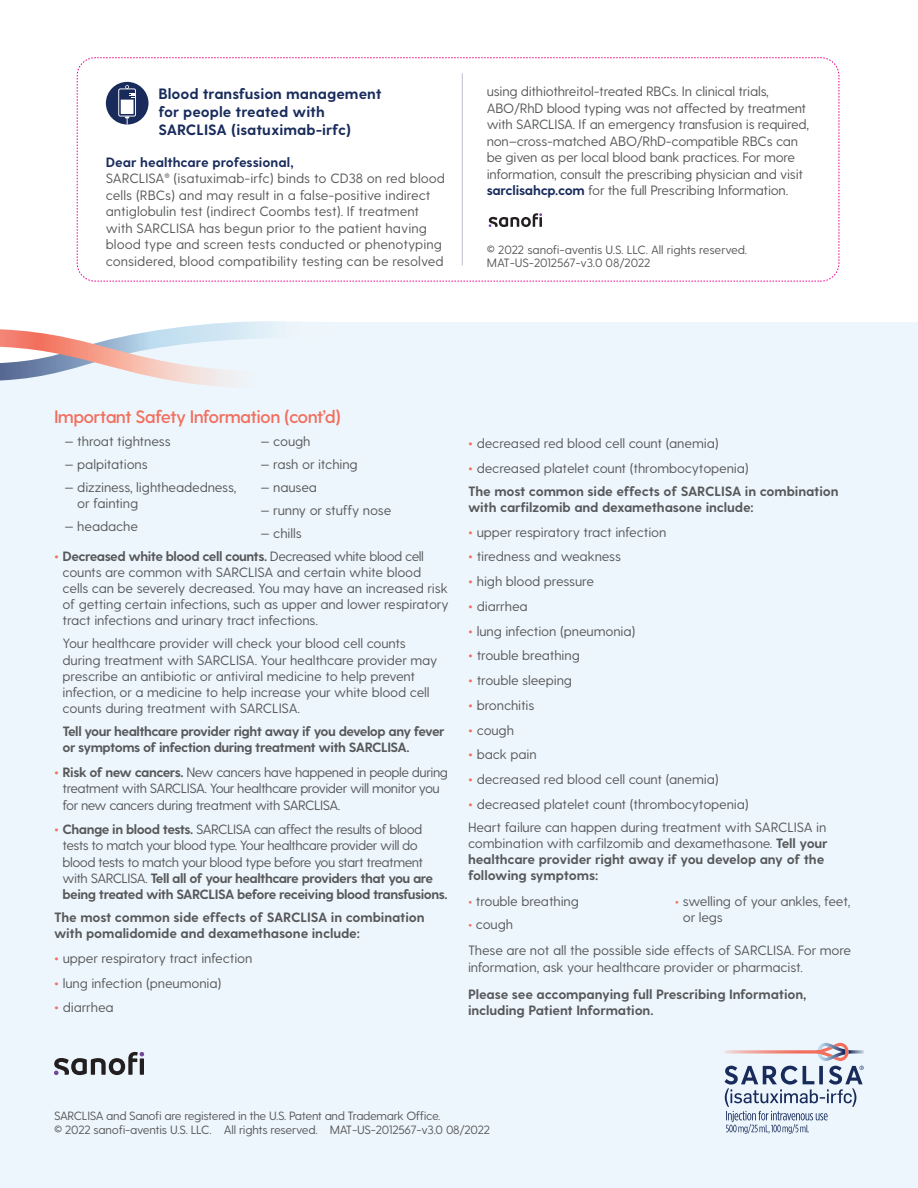
<style>
.page{position:relative;width:918px;height:1188px;background:#fff}
.page>*{position:absolute;margin:0;border:0;box-sizing:border-box;transform-origin:0 0}
.body{font:600 18px "Greycliff CF";letter-spacing:-.04em;color:#f26e5d}
.subhead{font:700 15px/18px "Greycliff CF";color:#182b5b}
.subhead-2{font:13.5px/16.2px "Greycliff CF";letter-spacing:-.015em;color:#57585a}
.subhead-3{font:13.5px/16.2px "Greycliff CF";letter-spacing:-.045em;color:#57585a}
.t1{font:700 13.5px/16.2px "Greycliff CF";letter-spacing:-.01em;color:#57585a}
.subhead-4{font:13.5px/16.2px "Greycliff CF";letter-spacing:-.04em;color:#57585a}
.t2{font:700 13.5px/16.2px "Greycliff CF";letter-spacing:-.04em;color:#57585a}
.subhead-5{font:12px "Greycliff CF";letter-spacing:-.025em;color:#57585a}
.s1{font-weight:700;color:#182b5b}
.s2{font-weight:700;font-size:15px;color:#f26e5d}
.s3{font-weight:700}
.s4{font-weight:700;color:#f26e5d}
</style>
<div class="page">
<div style="left:0;top:322px;width:918px;height:866px;background:#edf6fc"></div>
<svg style="left:724px;top:1043px;width:140px;height:91px"></svg>
<svg style="left:0;top:321px;width:292px;height:66px"></svg>
<svg style="left:54px;top:1052px;width:90px;height:23px"></svg>
<svg style="left:77px;top:57px;width:762px;height:225px"></svg>
<p class="subhead" style="left:158px;top:85px;width:225px">Blood transfusion management for people treated with<br>SARCLISA (isatuximab-irfc)</p>
<p class="subhead-2" style="left:106px;top:154px;width:341px"><span class="s1">Dear healthcare professional,<br></span>SARCLISA<sup>®</sup> (isatuximab-irfc) binds to CD38 on red blood cells (RBCs) and may result in a false-positive indirect antiglobulin test (indirect Coombs test). If treatment with SARCLISA has begun prior to the patient having blood type and screen tests conducted or phenotyping considered, blood compatibility testing can be resolved</p>
<p class="subhead-2" style="left:487px;top:83px;width:324px">using dithiothreitol-treated RBCs. In clinical trials, ABO/RhD blood typing was not affected by treatment with SARCLISA. If an emergency transfusion is required, non–cross-matched ABO/RhD-compatible RBCs can be given as per local blood bank practices. For more information, consult the prescribing physician and visit <span class="s1">sarclisahcp.com</span> for the full Prescribing Information.</p>
<p class="subhead-5" style="left:487px;top:243px;width:262px">© 2022 sanofi-aventis U.S. LLC. All rights reserved.</p>
<p class="subhead-5" style="left:487px;top:256px;width:165px">MAT-US-2012567-v3.0 08/2022</p>
<p class="body" style="left:54px;top:406px;width:288px">Important Safety Information (cont’d)</p>
<p class="subhead-2" style="left:64px;top:434px;width:108px">— throat tightness</p>
<p class="subhead-2" style="left:64px;top:457px;width:85px">— palpitations</p>
<p class="subhead-2" style="left:77px;top:480px;width:161px;text-indent:-13px">— dizziness, lightheadedness, or fainting</p>
<p class="subhead-2" style="left:64px;top:519px;width:75px">— headache</p>
<p class="subhead-2" style="left:260px;top:434px;width:52px">— cough</p>
<p class="subhead-2" style="left:260px;top:457px;width:99px">— rash or itching</p>
<p class="subhead-2" style="left:260px;top:480px;width:58px">— nausea</p>
<p class="subhead-2" style="left:260px;top:503px;width:132px">— runny or stuffy nose</p>
<p class="subhead-2" style="left:260px;top:525px;width:43px">— chills</p>
<p class="subhead-2" style="left:63px;top:548px;width:388px;text-indent:-9px"><span class="s2">•</span> <span class="s3">Decreased white blood cell counts.</span> Decreased white blood cell counts are common with SARCLISA and certain white blood cells can be severely decreased. You may have an increased risk of getting certain infections, such as upper and lower respiratory tract infections and urinary tract infections.</p>
<p class="subhead-2" style="left:63px;top:636px;width:376px">Your healthcare provider will check your blood cell counts during treatment with SARCLISA. Your healthcare provider may prescribe an antibiotic or antiviral medicine to help prevent infection, or a medicine to help increase your white blood cell counts during treatment with SARCLISA.</p>
<p class="t2" style="left:63px;top:724px;width:384px">Tell your healthcare provider right away if you develop any fever or symptoms of infection during treatment with SARCLISA.</p>
<p class="subhead-4" style="left:63px;top:765px;width:387px;text-indent:-9px"><span class="s2">•</span> <span class="s3">Risk of new cancers.</span> New cancers have happened in people during treatment with SARCLISA. Your healthcare provider will monitor you for new cancers during treatment with SARCLISA.</p>
<p class="subhead-3" style="left:63px;top:822px;width:387px;text-indent:-9px"><span class="s2">•</span> <span class="s3">Change in blood tests.</span> SARCLISA can affect the results of blood tests to match your blood type. Your healthcare provider will do blood tests to match your blood type before you start treatment with SARCLISA. <span class="s3">Tell all of your healthcare providers that you are being treated with SARCLISA before receiving blood transfusions.</span></p>
<p class="t1" style="left:54px;top:910px;width:372px">The most common side effects of SARCLISA in combination with pomalidomide and dexamethasone include:</p>
<p class="subhead-2" style="left:54px;top:950px;width:200px"><span class="s2">•</span> upper respiratory tract infection</p>
<p class="subhead-2" style="left:54px;top:975px;width:169px"><span class="s2">•</span> lung infection (pneumonia)</p>
<p class="subhead-2" style="left:54px;top:1000px;width:61px"><span class="s2">•</span> diarrhea</p>
<p class="subhead-2" style="left:468px;top:435px;width:252px"><span class="s2">•</span> decreased red blood cell count (anemia)</p>
<p class="subhead-2" style="left:468px;top:460px;width:282px"><span class="s2">•</span> decreased platelet count (thrombocytopenia)</p>
<p class="t1" style="left:468px;top:483px;width:372px">The most common side effects of SARCLISA in combination with carfilzomib and dexamethasone include:</p>
<p class="subhead-2" style="left:468px;top:524px;width:200px"><span class="s2">•</span> upper respiratory tract infection</p>
<p class="subhead-2" style="left:468px;top:549px;width:155px"><span class="s2">•</span> tiredness and weakness</p>
<p class="subhead-2" style="left:468px;top:574px;width:128px"><span class="s2">•</span> high blood pressure</p>
<p class="subhead-2" style="left:468px;top:598px;width:61px"><span class="s2">•</span> diarrhea</p>
<p class="subhead-2" style="left:468px;top:623px;width:169px"><span class="s2">•</span> lung infection (pneumonia)</p>
<p class="subhead-2" style="left:468px;top:648px;width:113px"><span class="s2">•</span> trouble breathing</p>
<p class="subhead-2" style="left:468px;top:673px;width:106px"><span class="s2">•</span> trouble sleeping</p>
<p class="subhead-2" style="left:468px;top:697px;width:68px"><span class="s2">•</span> bronchitis</p>
<p class="subhead-2" style="left:468px;top:722px;width:48px"><span class="s2">•</span> cough</p>
<p class="subhead-2" style="left:468px;top:747px;width:70px"><span class="s2">•</span> back pain</p>
<p class="subhead-2" style="left:468px;top:772px;width:252px"><span class="s2">•</span> decreased red blood cell count (anemia)</p>
<p class="subhead-2" style="left:468px;top:796px;width:282px"><span class="s2">•</span> decreased platelet count (thrombocytopenia)</p>
<p class="subhead-2" style="left:468px;top:819px;width:361px">Heart failure can happen during treatment with SARCLISA in combination with carfilzomib and dexamethasone. <span class="s3">Tell your healthcare provider right away if you develop any of the following symptoms:</span></p>
<p class="subhead-2" style="left:468px;top:894px;width:112px"><span class="s4">•</span> trouble breathing</p>
<p class="subhead-2" style="left:468px;top:917px;width:47px"><span class="s4">•</span> cough</p>
<p class="subhead-2" style="left:683px;top:894px;width:169px;text-indent:-8px"><span class="s4">•</span> swelling of your ankles, feet, or legs</p>
<p class="subhead-2" style="left:468px;top:943px;width:385px">These are not all the possible side effects of SARCLISA. For more information, ask your healthcare provider or pharmacist.</p>
<p class="t1" style="left:468px;top:987px;width:340px">Please see accompanying full Prescribing Information, including Patient Information.</p>
<p class="subhead-5" style="left:54px;top:1109px;width:388px">SARCLISA and Sanofi are registered in the U.S. Patent and Trademark Office.</p>
<p class="subhead-5" style="left:54px;top:1123px;width:438px">© 2022 sanofi-aventis U.S. LLC. All rights reserved. MAT-US-2012567-v3.0 08/2022</p>
</div>
